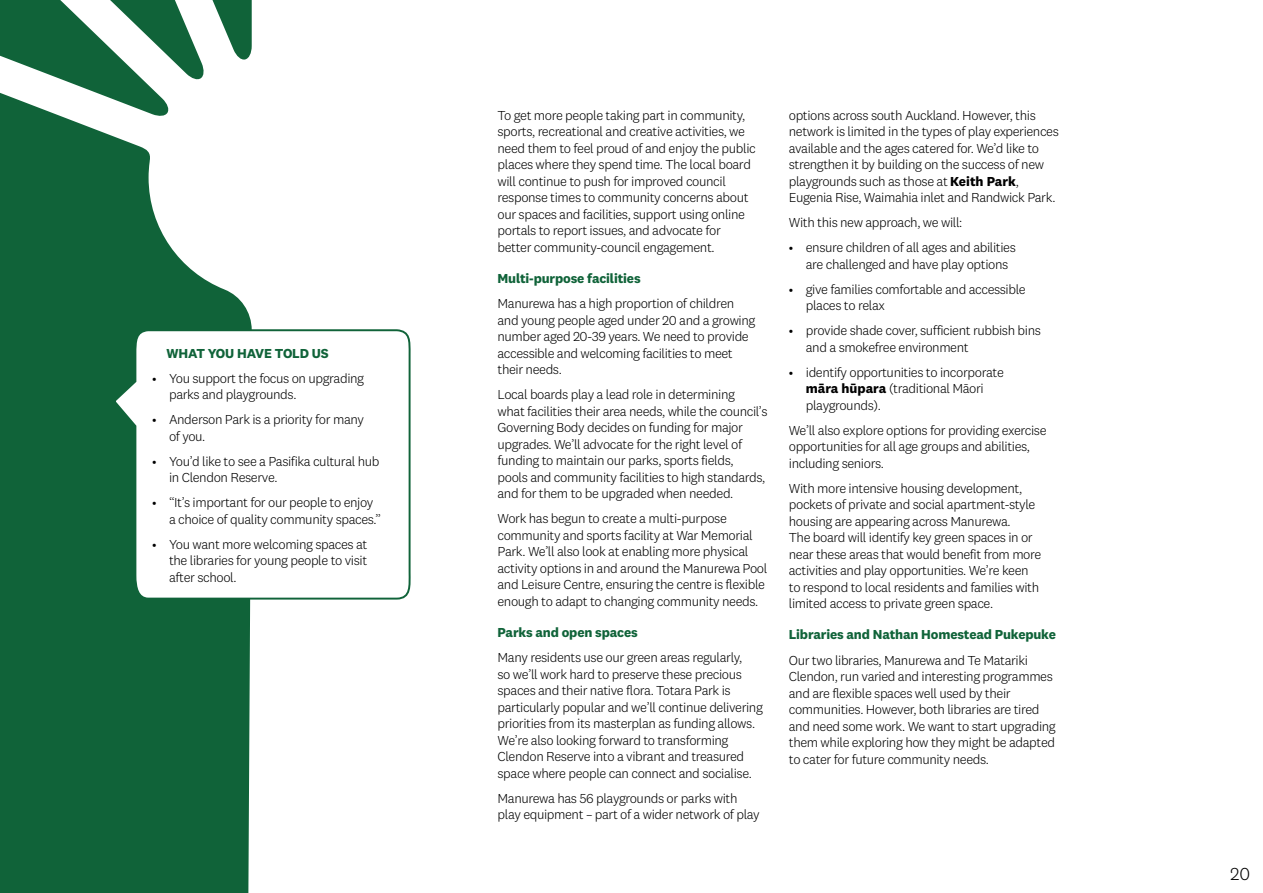
<style>
.page{position:relative;width:1263px;height:893px;background:#fff}
.page>*{position:absolute;margin:0;border:0;box-sizing:border-box;transform-origin:0 0}
.t1{font:300 18px "National 2";color:#000}
.Body{font:300 13.5px/16.5px "National 2";letter-spacing:-.03em;color:#000}
.Body_Bullets{font:300 13.5px/16.5px "National 2";letter-spacing:-.03em;color:#000}
.H3{font:700 13.5px "National 2";letter-spacing:-.01em;color:#106339}
.H4_-_Caps{font:700 13.5px "National 2";letter-spacing:-.01em;color:#106339}
.s1{font-weight:700}
</style>
<div class="page">
<svg style="left:0;top:0;width:252px;height:893px;fill:#106339"></svg>
<svg style="left:112px;top:328px;width:299px;height:273px"></svg>
<h1 class="H4_-_Caps" style="left:166px;top:345px;width:164px">WHAT YOU HAVE TOLD US</h1>
<p class="Body_Bullets" style="left:169px;top:370px;width:197px;text-indent:-17px">• You support the focus on upgrading parks and playgrounds.</p>
<p class="Body_Bullets" style="left:169px;top:411px;width:197px;text-indent:-17px">• Anderson Park is a priority for many of you.</p>
<p class="Body_Bullets" style="left:169px;top:453px;width:212px;text-indent:-17px">• You’d like to see a Pasifika cultural hub in Clendon Reserve.</p>
<p class="Body_Bullets" style="left:169px;top:494px;width:214px;text-indent:-17px">• “It’s important for our people to enjoy a choice of quality community spaces.”</p>
<p class="Body_Bullets" style="left:169px;top:536px;width:200px;text-align:justify;text-indent:-17px">• You want more welcoming spaces at the libraries for young people to visit after school.</p>
<p class="Body" style="left:497px;top:107px;width:260px">To get more people taking part in community, sports, recreational and creative activities, we need them to feel proud of and enjoy the public places where they spend time. The local board will continue to push for improved council response times to community concerns about our spaces and facilities, support using online portals to report issues, and advocate for better community-council engagement.</p>
<h1 class="H3" style="left:497px;top:270px;width:145px">Multi-purpose facilities</h1>
<p class="Body" style="left:497px;top:295px;width:259px">Manurewa has a high proportion of children and young people aged under 20 and a growing number aged 20-39 years. We need to provide accessible and welcoming facilities to meet their needs.</p>
<p class="Body" style="left:497px;top:386px;width:271px">Local boards play a lead role in determining<br>what facilities their area needs, while the council’s Governing Body decides on funding for major upgrades. We’ll advocate for the right level of funding to maintain our parks, sports fields,<br>pools and community facilities to high standards, and for them to be upgraded when needed.</p>
<p class="Body" style="left:497px;top:510px;width:271px">Work has begun to create a multi-purpose community and sports facility at War Memorial Park. We’ll also look at enabling more physical activity options in and around the Manurewa Pool and Leisure Centre, ensuring the centre is flexible enough to adapt to changing community needs.</p>
<h1 class="H3" style="left:497px;top:624px;width:142px">Parks and open spaces</h1>
<p class="Body" style="left:497px;top:649px;width:267px">Many residents use our green areas regularly,<br>so we’ll work hard to preserve these precious spaces and their native flora. Totara Park is particularly popular and we’ll continue delivering priorities from its masterplan as funding allows.<br>We’re also looking forward to transforming Clendon Reserve into a vibrant and treasured space where people can connect and socialise.</p>
<p class="Body" style="left:497px;top:790px;width:264px">Manurewa has 56 playgrounds or parks with play equipment – part of a wider network of play</p>
<p class="Body" style="left:789px;top:107px;width:272px">options across south Auckland. However, this network is limited in the types of play experiences available and the ages catered for. We’d like to strengthen it by building on the success of new playgrounds such as those at <span class="s1">Keith Park</span>, Eugenia Rise, Waimahia inlet and Randwick Park.</p>
<p class="Body" style="left:789px;top:214px;width:175px">With this new approach, we will:</p>
<p class="Body_Bullets" style="left:806px;top:239px;width:211px;text-indent:-17px">• ensure children of all ages and abilities are challenged and have play options</p>
<p class="Body_Bullets" style="left:806px;top:281px;width:221px;text-indent:-17px">• give families comfortable and accessible places to relax</p>
<p class="Body_Bullets" style="left:806px;top:322px;width:237px;text-indent:-17px">• provide shade cover, sufficient rubbish bins and a smokefree environment</p>
<p class="Body_Bullets" style="left:806px;top:364px;width:200px;text-indent:-17px">• identify opportunities to incorporate <span class="s1">māra hūpara</span> (traditional Māori playgrounds).</p>
<p class="Body" style="left:789px;top:422px;width:259px">We’ll also explore options for providing exercise opportunities for all age groups and abilities, including seniors.</p>
<p class="Body" style="left:789px;top:480px;width:254px">With more intensive housing development, pockets of private and social apartment-style housing are appearing across Manurewa.<br>The board will identify key green spaces in or near these areas that would benefit from more activities and play opportunities. We’re keen to respond to local residents and families with limited access to private green space.</p>
<h1 class="H3" style="left:789px;top:626px;width:269px">Libraries and Nathan Homestead Pukepuke</h1>
<p class="Body" style="left:789px;top:652px;width:268px">Our two libraries, Manurewa and Te Matariki Clendon, run varied and interesting programmes and are flexible spaces well used by their communities. However, both libraries are tired and need some work. We want to start upgrading them while exploring how they might be adapted to cater for future community needs.</p>
<h1 class="t1" style="left:1230px;top:864px;width:22px">20</h1>
</div>
